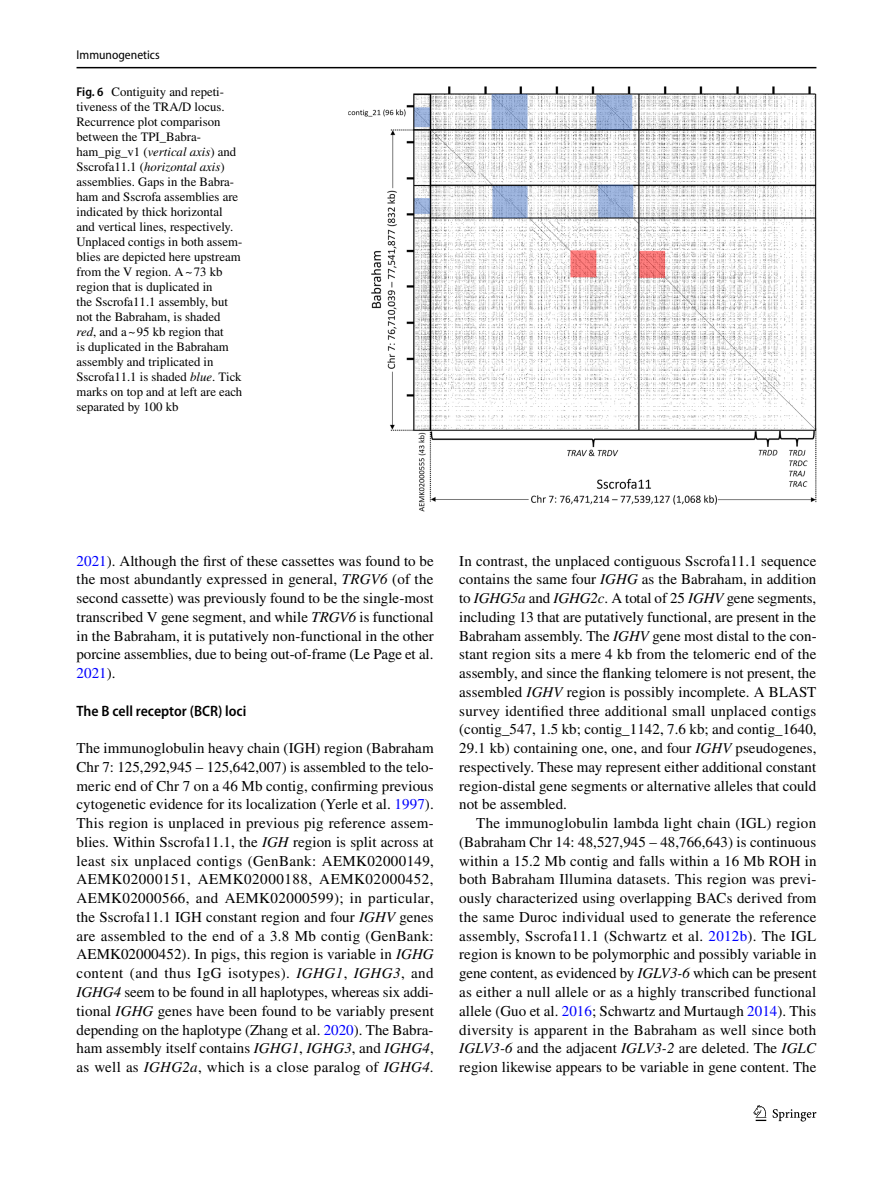
<style>
.page{position:relative;width:893px;height:1187px;background:#fff}
.page>*{position:absolute;margin:0;border:0;box-sizing:border-box;transform-origin:0 0}
.t1{font:15px/18.8px "STIX";letter-spacing:.005em;color:#000;text-align:justify}
.t2{font:600 semi-condensed 15px "Myriad Pro";color:#000}
.t3{font:12.75px/15px "STIX";color:#000}
.t4{font:semi-condensed 12.75px "Myriad Pro";color:#000}
.s1{font-family:"Myriad Pro";font-weight:600;font-stretch:semi-condensed}
.s2{font-style:italic}
.s3{color:#00f}
</style>
<div class="page">
<hr style="left:77px;top:67px;width:739px;height:1px;background:#000">
<svg style="left:753px;top:1105px;width:13px;height:15px"></svg>
<svg style="left:773px;top:1109px;width:43px;height:12px"></svg>
<img style="left:349px;top:87px;width:467px;height:424px">
<p class="t4" style="left:77px;top:48px;width:85px">Immunogenetics</p>
<p class="t3" style="left:77px;top:85px;width:167px"><span class="s1">Fig. 6</span> Contiguity and repeti&shy;tiveness of the TRA/D locus.<br>Recurrence plot comparison between the TPI_Babra&shy;ham_pig_v1 (<span class="s2">vertical axis</span>) and<br>Sscrofa11.1 (<span class="s2">horizontal axis</span>) assemblies. Gaps in the Babra&shy;ham and Sscrofa assemblies are indicated by thick horizontal and vertical lines, respectively.<br>Unplaced contigs in both assem&shy;blies are depicted here upstream from the V region. A~73 kb region that is duplicated in<br>the Sscrofa11.1 assembly, but not the Babraham, is shaded <span class="s2">red</span>, and a~95 kb region that<br>is duplicated in the Babraham assembly and triplicated in<br>Sscrofa11.1 is shaded <span class="s2">blue</span>. Tick marks on top and at left are each separated by 100 kb</p>
<p class="t1" style="left:77px;top:552px;width:359px"><span class="s3">2021</span>). Although the first of these cassettes was found to be the most abundantly expressed in general, <span class="s2">TRGV6</span> (of the second cassette) was previously found to be the single-most transcribed V gene segment, and while <span class="s2">TRGV6</span> is functional in the Babraham, it is putatively non-functional in the other porcine assemblies, due to being out-of-frame (Le Page et al.<br><span class="s3">2021</span>).</p>
<p class="t2" style="left:77px;top:702px;width:171px">The B cell receptor (BCR) loci</p>
<p class="t1" style="left:77px;top:739px;width:359px">The immunoglobulin heavy chain (IGH) region (Babraham Chr 7: 125,292,945 – 125,642,007) is assembled to the telo&shy;meric end of Chr 7 on a 46 Mb contig, confirming previous cytogenetic evidence for its localization (Yerle et al. <span class="s3">1997</span>).<br>This region is unplaced in previous pig reference assem&shy;blies. Within Sscrofa11.1, the <span class="s2">IGH</span> region is split across at least six unplaced contigs (GenBank: AEMK02000149, AEMK02000151, AEMK02000188, AEMK02000452, AEMK02000566, and AEMK02000599); in particular, the Sscrofa11.1 IGH constant region and four <span class="s2">IGHV</span> genes are assembled to the end of a 3.8 Mb contig (GenBank:<br>AEMK02000452). In pigs, this region is variable in <span class="s2">IGHG </span>content (and thus IgG isotypes). <span class="s2">IGHG1</span>, <span class="s2">IGHG3</span>, and <span class="s2">IGHG4</span> seem to be found in all haplotypes, whereas six addi&shy;tional <span class="s2">IGHG</span> genes have been found to be variably present depending on the haplotype (Zhang et al. <span class="s3">2020</span>). The Babra&shy;ham assembly itself contains <span class="s2">IGHG1</span>, <span class="s2">IGHG3</span>, and <span class="s2">IGHG4</span>, as well as <span class="s2">IGHG2a</span>, which is a close paralog of <span class="s2">IGHG4</span>.</p>
<p class="t1" style="left:459px;top:552px;width:359px">In contrast, the unplaced contiguous Sscrofa11.1 sequence contains the same four <span class="s2">IGHG</span> as the Babraham, in addition to <span class="s2">IGHG5a</span> and <span class="s2">IGHG2c</span>. A total of 25 <span class="s2">IGHV</span> gene segments, including 13 that are putatively functional, are present in the Babraham assembly. The <span class="s2">IGHV</span> gene most distal to the con&shy;stant region sits a mere 4 kb from the telomeric end of the assembly, and since the flanking telomere is not present, the assembled <span class="s2">IGHV</span> region is possibly incomplete. A BLAST survey identified three additional small unplaced contigs (contig_547, 1.5 kb; contig_1142, 7.6 kb; and contig_1640, 29.1 kb) containing one, one, and four <span class="s2">IGHV</span> pseudogenes, respectively. These may represent either additional constant region-distal gene segments or alternative alleles that could not be assembled.</p>
<p class="t1" style="left:459px;top:814px;width:359px;text-indent:17px">The immunoglobulin lambda light chain (IGL) region (Babraham Chr 14: 48,527,945 – 48,766,643) is continuous within a 15.2 Mb contig and falls within a 16 Mb ROH in both Babraham Illumina datasets. This region was previ&shy;ously characterized using overlapping BACs derived from the same Duroc individual used to generate the reference assembly, Sscrofa11.1 (Schwartz et al. <span class="s3">2012b</span>). The IGL region is known to be polymorphic and possibly variable in gene content, as evidenced by <span class="s2">IGLV3-6</span> which can be present as either a null allele or as a highly transcribed functional allele (Guo et al. <span class="s3">2016</span>; Schwartz and Murtaugh <span class="s3">2014</span>). This diversity is apparent in the Babraham as well since both <span class="s2">IGLV3-6</span> and the adjacent <span class="s2">IGLV3-2</span> are deleted. The <span class="s2">IGLC </span>region likewise appears to be variable in gene content. The</p>
</div>
